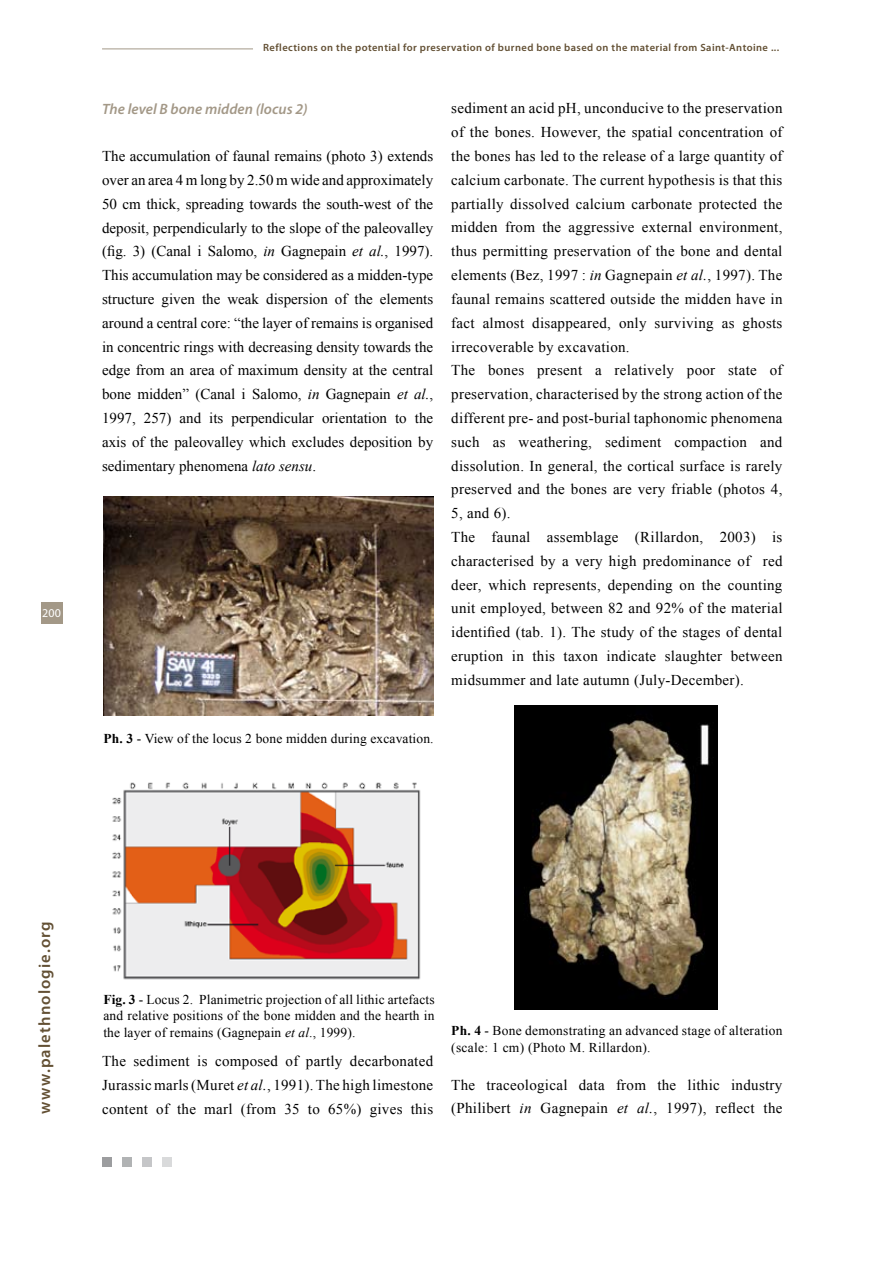
<style>
.page{position:relative;width:893px;height:1263px;background:#fff}
.page>*{position:absolute;margin:0;border:0;box-sizing:border-box;transform-origin:0 0}
.t1{font:600 16.5px "Myriad Pro";letter-spacing:.07em;color:#635034}
.t2{font:15px/23.9px "Times New Roman";letter-spacing:.02em;color:#000;text-align:justify}
.t3{font:italic 600 15px "Myriad Pro";color:#a39887}
.t4{font:13.5px/16.5px "Times New Roman";letter-spacing:.01em;color:#000;text-align:justify}
.t5{font:12px "Myriad Pro";color:#fff}
.t6{font:600 10.5px "Myriad Pro";letter-spacing:.04em;color:#635034}
.s1{font-style:italic}
.s2{font-weight:700}
</style>
<div class="page">
<div style="left:41px;top:602px;width:21px;height:22px;background:#a39887"></div>
<hr style="left:102px;top:49px;width:151px;height:1px;background:#a39887">
<div style="left:102px;top:1157px;width:10px;height:9px;background:#9c9d9f"></div>
<div style="left:122px;top:1157px;width:10px;height:9px;background:#b1b3b4"></div>
<div style="left:142px;top:1157px;width:10px;height:9px;background:#c5c6c8"></div>
<div style="left:162px;top:1157px;width:10px;height:9px;background:#d9dadb"></div>
<img style="left:112px;top:782px;width:309px;height:198px">
<img style="left:104px;top:496px;width:330px;height:220px">
<img style="left:514px;top:706px;width:203px;height:303px">
<p class="t5" style="left:42px;top:605px;width:20px">200</p>
<p class="t6" style="left:263px;top:41px;width:518px">Reflections on the potential for preservation of burned bone based on the material from Saint-Antoine ...</p>
<p class="t3" style="left:102px;top:99px;width:207px">The level B bone midden (locus 2)</p>
<p class="t2" style="left:102px;top:144px;width:333px">The accumulation of faunal remains (photo 3) extends over an area 4 m long by 2.50 m wide and approximately 50 cm thick, spreading towards the south-west of the deposit, perpendicularly to the slope of the paleovalley (fig. 3) (Canal i Salomo, <span class="s1">in</span> Gagnepain <span class="s1">et al.</span>, 1997).<br>This accumulation may be considered as a midden-type structure given the weak dispersion of the elements around a central core: “the layer of remains is organised in concentric rings with decreasing density towards the edge from an area of maximum density at the central bone midden” (Canal i Salomo, <span class="s1">in</span> Gagnepain <span class="s1">et al.</span>, 1997, 257) and its perpendicular orientation to the axis of the paleovalley which excludes deposition by sedimentary phenomena <span class="s1">lato sensu</span>.</p>
<p class="t2" style="left:451px;top:96px;width:333px;text-align:left">sediment an acid pH, unconducive to the preservation of the bones. However, the spatial concentration of the bones has led to the release of a large quantity of calcium carbonate. The current hypothesis is that this partially dissolved calcium carbonate protected the midden from the aggressive external environment, thus permitting preservation of the bone and dental elements (Bez, 1997 : <span class="s1">in</span> Gagnepain <span class="s1">et al.</span>, 1997). The faunal remains scattered outside the midden have in fact almost disappeared, only surviving as ghosts irrecoverable by excavation.<br>The bones present a relatively poor state of preservation, characterised by the strong action of the different pre- and post-burial taphonomic phenomena such as weathering, sediment compaction and dissolution. In general, the cortical surface is rarely preserved and the bones are very friable (photos 4, 5, and 6).<br>The faunal assemblage (Rillardon, 2003) is characterised by a very high predominance of red deer, which represents, depending on the counting unit employed, between 82 and 92% of the material identified (tab. 1). The study of the stages of dental eruption in this taxon indicate slaughter between midsummer and late autumn (July-December).</p>
<p class="t4" style="left:103px;top:730px;width:332px"><span class="s2">Ph. 3</span> - View of the locus 2 bone midden during excavation.</p>
<p class="t1" style="left:34px;top:1114px;width:194px;rotate:-90deg">www.palethnologie.org</p>
<p class="t4" style="left:103px;top:990px;width:333px"><span class="s2">Fig. 3</span> - Locus 2. Planimetric projection of all lithic artefacts and relative positions of the bone midden and the hearth in the layer of remains (Gagnepain <span class="s1">et al</span>., 1999).</p>
<p class="t2" style="left:102px;top:1049px;width:333px">The sediment is composed of partly decarbonated Jurassic marls (Muret <span class="s1">et al.</span>, 1991). The high limestone content of the marl (from 35 to 65%) gives this</p>
<p class="t4" style="left:451px;top:1022px;width:333px"><span class="s2">Ph. 4</span> - Bone demonstrating an advanced stage of alteration (scale: 1 cm) (Photo M. Rillardon).</p>
<p class="t2" style="left:451px;top:1072px;width:333px">The traceological data from the lithic industry (Philibert <span class="s1">in</span> Gagnepain <span class="s1">et al.</span>, 1997), reflect the</p>
</div>
